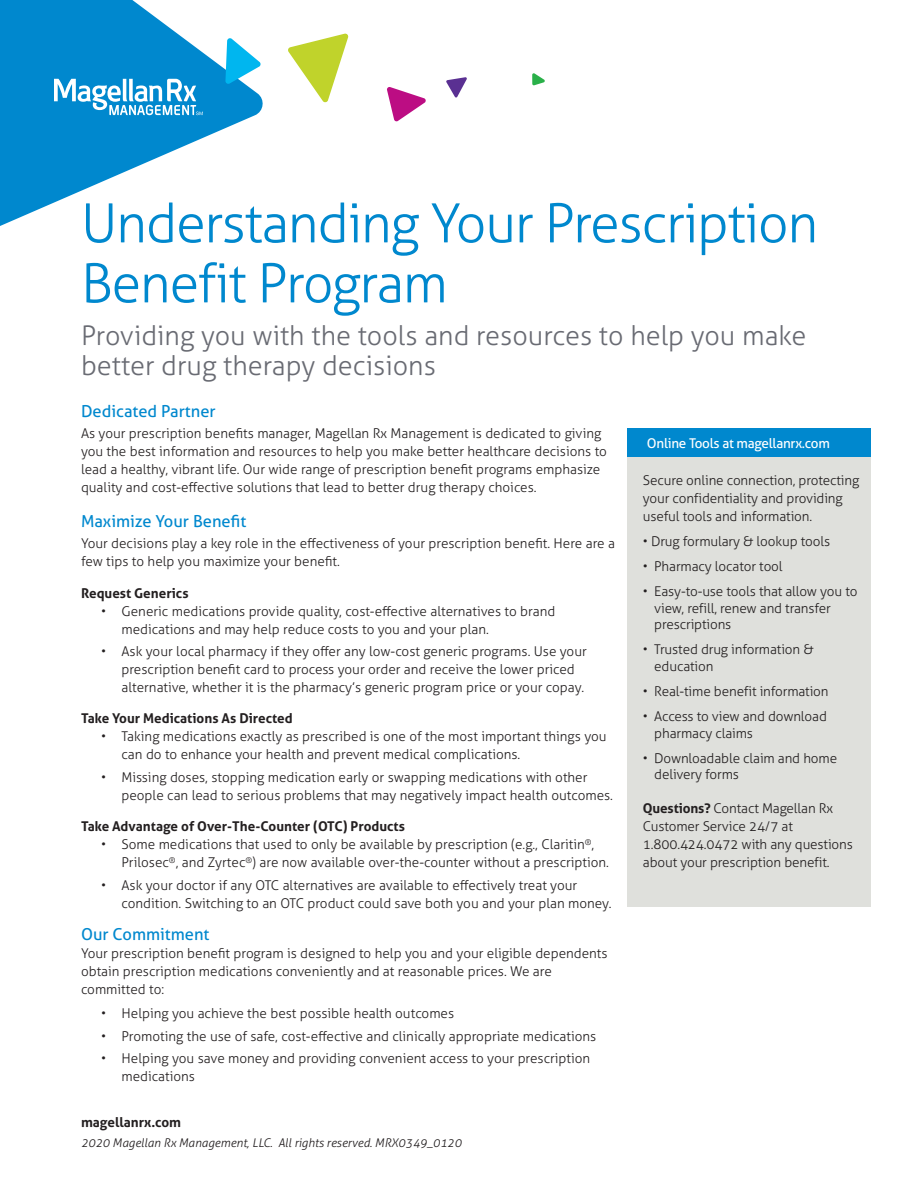
<style>
.page{position:relative;width:918px;height:1188px;background:#fff}
.page>*{position:absolute;margin:0;border:0;box-sizing:border-box;transform-origin:0 0}
.Headline{font:300 54px/60px "Aller";letter-spacing:-.025em;color:#0088ce}
.Intro_text{font:300 27px/30px "Aller";color:#696b73}
.Subhead{font:16.5px "Aller";color:#0088ce}
.Body_copy{font:300 13.5px/18px "Aller";color:#231f20}
.Bullet_Point__A{font:300 13.5px/18px "Aller";letter-spacing:-.01em;color:#231f20}
.Body_copy-2{font:700 13.5px "Aller";color:#231f20}
.t1{font:13.5px "Aller";letter-spacing:-.02em;color:#fff}
.Footer_URL{font:700 13.5px "Aller";color:#231f20}
.Footer_Item_Code_Cop{font:italic 300 12px "Aller";color:#231f20}
.s1{font-weight:700}
</style>
<div class="page">
<svg style="left:0;top:0;width:263px;height:226px;fill:#0088ce"></svg>
<svg style="left:446px;top:77px;width:21px;height:21px"></svg>
<svg style="left:532px;top:73px;width:13px;height:13px"></svg>
<svg style="left:288px;top:33px;width:61px;height:70px"></svg>
<svg style="left:225px;top:37px;width:36px;height:48px"></svg>
<svg style="left:387px;top:87px;width:39px;height:35px"></svg>
<svg style="left:54px;top:79px;width:149px;height:36px"></svg>
<div style="left:627px;top:429px;width:244px;height:478px;background:#dfe0dc"></div>
<div style="left:627px;top:429px;width:244px;height:28px;background:#0088ce"></div>
<p class="Headline" style="left:81px;top:193px;width:739px">Understanding Your Prescription<br>Benefit Program</p>
<p class="Intro_text" style="left:81px;top:321px;width:727px">Providing you with the tools and resources to help you make better drug therapy decisions</p>
<p class="Subhead" style="left:81px;top:401px;width:136px">Dedicated Partner</p>
<p class="Body_copy" style="left:81px;top:425px;width:528px">As your prescription benefits manager, Magellan Rx Management is dedicated to giving you the best information and resources to help you make better healthcare decisions to lead a healthy, vibrant life. Our wide range of prescription benefit programs emphasize quality and cost-effective solutions that lead to better drug therapy choices.</p>
<p class="Subhead" style="left:81px;top:511px;width:167px">Maximize Your Benefit</p>
<p class="Body_copy" style="left:81px;top:534px;width:536px">Your decisions play a key role in the effectiveness of your prescription benefit. Here are a few tips to help you maximize your benefit.</p>
<p class="Body_copy-2" style="left:81px;top:585px;width:109px">Request Generics</p>
<p class="Body_copy" style="left:122px;top:602px;width:435px;text-indent:-20px">• Generic medications provide quality, cost-effective alternatives to brand medications and may help reduce costs to you and your plan.</p>
<p class="Body_copy" style="left:122px;top:642px;width:467px;text-indent:-20px">• Ask your local pharmacy if they offer any low-cost generic programs. Use your prescription benefit card to process your order and receive the lower priced alternative, whether it is the pharmacy’s generic program price or your copay.</p>
<p class="Body_copy-2" style="left:81px;top:710px;width:213px">Take Your Medications As Directed</p>
<p class="Body_copy" style="left:122px;top:728px;width:487px;text-indent:-20px">• Taking medications exactly as prescribed is one of the most important things you can do to enhance your health and prevent medical complications.</p>
<p class="Body_copy" style="left:122px;top:768px;width:493px;text-indent:-20px">• Missing doses, stopping medication early or swapping medications with other people can lead to serious problems that may negatively impact health outcomes.</p>
<p class="Body_copy-2" style="left:81px;top:818px;width:325px">Take Advantage of Over-The-Counter (OTC) Products</p>
<p class="Body_copy" style="left:122px;top:836px;width:489px;text-indent:-20px">• Some medications that used to only be available by prescription (e.g., Claritin<sup>®</sup>,<br>Prilosec<sup>®</sup>, and Zyrtec<sup>®</sup>) are now available over-the-counter without a prescription.</p>
<p class="Body_copy" style="left:122px;top:876px;width:492px;text-indent:-20px">• Ask your doctor if any OTC alternatives are available to effectively treat your condition. Switching to an OTC product could save both you and your plan money.</p>
<p class="Subhead" style="left:81px;top:924px;width:130px">Our Commitment</p>
<p class="Body_copy" style="left:81px;top:944px;width:528px">Your prescription benefit program is designed to help you and your eligible dependents obtain prescription medications conveniently and at reasonable prices. We are committed to:</p>
<p class="Body_copy" style="left:101px;top:1005px;width:354px">• Helping you achieve the best possible health outcomes</p>
<p class="Body_copy" style="left:101px;top:1027px;width:497px">• Promoting the use of safe, cost-effective and clinically appropriate medications</p>
<p class="Body_copy" style="left:122px;top:1049px;width:470px;text-indent:-20px">• Helping you save money and providing convenient access to your prescription medications</p>
<p class="Footer_URL" style="left:81px;top:1114px;width:102px">magellanrx.com</p>
<p class="Footer_Item_Code_Cop" style="left:81px;top:1135px;width:382px">2020 Magellan Rx Management, LLC. All rights reserved. MRX0349_0120</p>
<p class="t1" style="left:647px;top:435px;width:185px">Online Tools at magellanrx.com</p>
<p class="Bullet_Point__A" style="left:643px;top:471px;width:218px">Secure online connection, protecting your confidentiality and providing useful tools and information.</p>
<p class="Bullet_Point__A" style="left:643px;top:532px;width:189px">• Drug formulary &amp; lookup tools</p>
<p class="Bullet_Point__A" style="left:643px;top:557px;width:141px">• Pharmacy locator tool</p>
<p class="Bullet_Point__A" style="left:654px;top:583px;width:205px;line-height:16.5px;text-indent:-11px">• Easy-to-use tools that allow you to view, refill, renew and transfer prescriptions</p>
<p class="Bullet_Point__A" style="left:654px;top:641px;width:161px;line-height:16.5px;text-indent:-11px">• Trusted drug information &amp; education</p>
<p class="Bullet_Point__A" style="left:643px;top:682px;width:187px">• Real-time benefit information</p>
<p class="Bullet_Point__A" style="left:654px;top:708px;width:174px;line-height:16.5px;text-indent:-11px">• Access to view and download pharmacy claims</p>
<p class="Bullet_Point__A" style="left:654px;top:750px;width:184px;line-height:16.5px;text-indent:-11px">• Downloadable claim and home delivery forms</p>
<p class="Bullet_Point__A" style="left:643px;top:799px;width:211px"><span class="s1">Questions?</span> Contact Magellan Rx<br>Customer Service 24/7 at<br>1.800.424.0472 with any questions about your prescription benefit.</p>
</div>
